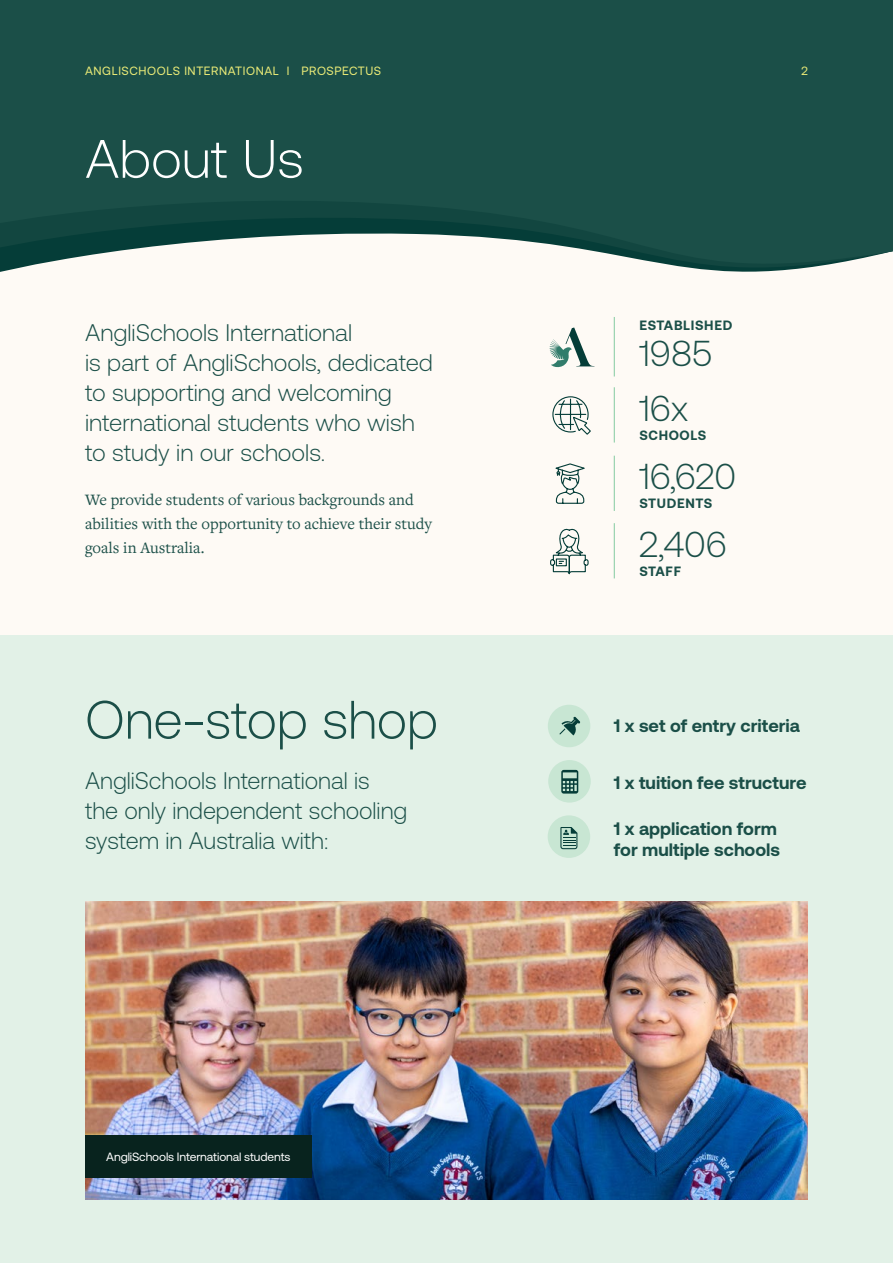
<style>
.page{position:relative;width:893px;height:1263px;background:#fefaf5}
.page>*{position:absolute;margin:0;border:0;box-sizing:border-box;transform-origin:0 0}
.t1{font:300 54px "Aeonik";color:#1b4f48}
.t2{font:300 54px "Aeonik";color:#fff}
.t3{font:300 36px "Aeonik";color:#1b4f48}
.t4{font:300 24px/30px "Aeonik";color:#1b4f48}
.t5{font:700 18px/21px "Aeonik";color:#1b4f48}
.t6{font:16.5px/24px "Freight Text Pro";color:#1b4f48}
.t7{font:700 13.5px "Aeonik";letter-spacing:.05em;color:#1b4f48}
.t8{font:12px "Aeonik";letter-spacing:.05em;color:#ebeb77}
.t9{font:12px "Aeonik";letter-spacing:-.01em;color:#fff}
</style>
<div class="page">
<div style="left:0;top:635px;width:893px;height:628px;background:#e2f1e7"></div>
<svg style="left:0;top:73px;width:893px;height:199px;background:#315f59"></svg>
<div style="left:0;top:0;width:893px;height:73px;background:#1b4f48"></div>
<img style="left:85px;top:901px;width:723px;height:298px">
<div style="left:548px;top:815px;width:42px;height:43px;background:#c8e6d3;border-radius:50%"></div>
<svg style="left:560px;top:827px;width:17px;height:22px"></svg>
<div style="left:548px;top:760px;width:43px;height:42px;background:#c8e6d3;border-radius:50%"></div>
<svg style="left:561px;top:770px;width:17px;height:23px"></svg>
<div style="left:548px;top:705px;width:42px;height:42px;background:#c8e6d3;border-radius:50%"></div>
<svg style="left:559px;top:717px;width:21px;height:18px"></svg>
<hr style="left:614px;top:523px;width:1px;height:55px;background:#91cfaa">
<svg style="left:550px;top:528px;width:39px;height:47px"></svg>
<hr style="left:614px;top:456px;width:1px;height:55px;background:#91cfaa">
<svg style="left:555px;top:463px;width:30px;height:41px"></svg>
<hr style="left:614px;top:387px;width:1px;height:55px;background:#91cfaa">
<svg style="left:552px;top:396px;width:39px;height:39px"></svg>
<hr style="left:614px;top:317px;width:1px;height:59px;background:#91cfaa">
<svg style="left:550px;top:327px;width:45px;height:41px"></svg>
<div style="left:85px;top:1135px;width:227px;height:43px;background:#08231e"></div>
<p class="t8" style="left:85px;top:64px;width:298px">ANGLISCHOOLS INTERNATIONAL | PROSPECTUS</p>
<p class="t8" style="left:801px;top:64px;width:8px">2</p>
<h1 class="t2" style="left:85px;top:129px;width:220px">About Us</h1>
<p class="t4" style="left:85px;top:318px;width:349px">AngliSchools International<br>is part of AngliSchools, dedicated to supporting and welcoming international students who wish to study in our schools.</p>
<p class="t6" style="left:85px;top:487px;width:348px">We provide students of various backgrounds and abilities with the opportunity to achieve their study goals in Australia.</p>
<h1 class="t1" style="left:85px;top:690px;width:355px">One-stop shop</h1>
<p class="t4" style="left:85px;top:765px;width:324px">AngliSchools International is the only independent schooling system in Australia with:</p>
<p class="t9" style="left:106px;top:1151px;width:186px">AngliSchools International students</p>
<p class="t7" style="left:639px;top:317px;width:94px">ESTABLISHED</p>
<h2 class="t3" style="left:639px;top:333px;width:74px">1985</h2>
<h2 class="t3" style="left:639px;top:388px;width:50px">16x</h2>
<p class="t7" style="left:639px;top:428px;width:68px">SCHOOLS</p>
<h2 class="t3" style="left:639px;top:457px;width:98px">16,620</h2>
<p class="t7" style="left:639px;top:496px;width:74px">STUDENTS</p>
<h2 class="t3" style="left:639px;top:524px;width:89px">2,406</h2>
<p class="t7" style="left:639px;top:563px;width:43px">STAFF</p>
<p class="t5" style="left:614px;top:715px;width:188px">1 x set of entry criteria</p>
<p class="t5" style="left:614px;top:772px;width:195px">1 x tuition fee structure</p>
<p class="t5" style="left:614px;top:818px;width:168px">1 x application form for multiple schools</p>
</div>
